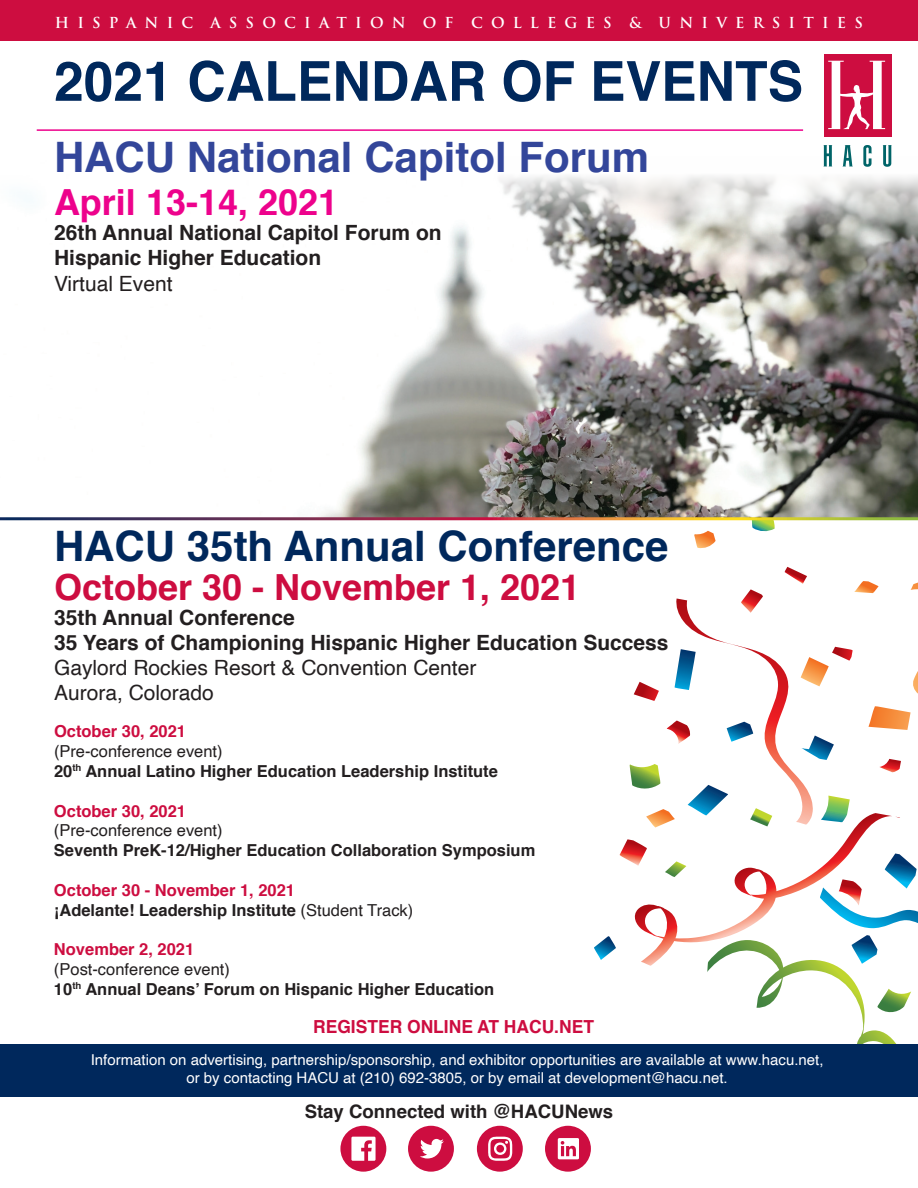
<style>
.page{position:relative;width:918px;height:1188px;background:#fff}
.page>*{position:absolute;margin:0;border:0;box-sizing:border-box;transform-origin:0 0}
.t1{font:700 55.05px "Helvetica";color:#00285c}
.t2{font:700 42px "Helvetica";color:#33469a}
.t3{font:700 42px "Helvetica";color:#00285c}
.t4{font:700 36px "Helvetica";color:#cd0d40}
.t5{font:700 36px "Helvetica";color:#ed028c}
.t6{font:700 21px/25.2px "Helvetica";color:#231f20}
.t7{font:21px/25.2px "Helvetica";color:#231f20}
.t8{font:700 18.6px "Helvetica";color:#231f20}
.t9{font:700 18px "Helvetica";color:#cd0d40}
.t10{font:700 16.5px/19.8px "Helvetica";color:#231f20}
.t11{font:700 16.5px "Helvetica";color:#cd0d40}
.t12{font:16.5px "Helvetica";color:#231f20}
.t13{font:15px/18px "Helvetica";color:#fff;text-align:center}
.t14{font:700 14.7px "Trajan Pro";letter-spacing:.555em;color:#fff}
.s1{font-weight:400}
.s2{color:#cd0d40}
</style>
<div class="page">
<svg style="left:752px;top:520px;width:23px;height:12px"></svg>
<svg style="left:694px;top:531px;width:22px;height:18px"></svg>
<svg style="left:594px;top:567px;width:324px;height:477px"></svg>
<div style="left:0;top:1044px;width:918px;height:52px;background:#00285c"></div>
<div style="left:0;top:0;width:918px;height:40px;background:#cd0d40"></div>
<img style="left:319px;top:157px;width:599px;height:360px">
<hr style="left:37px;top:129px;width:766px;height:2px;background:#ed028c">
<div style="left:824px;top:54px;width:67px;height:82px;background:#cd0d40"></div>
<svg style="left:828px;top:61px;width:57px;height:68px"></svg>
<svg style="left:824px;top:145px;width:8px;height:21px"></svg>
<svg style="left:842px;top:145px;width:11px;height:21px"></svg>
<svg style="left:863px;top:145px;width:9px;height:22px"></svg>
<svg style="left:883px;top:145px;width:9px;height:22px"></svg>
<div style="left:340px;top:1126px;width:46px;height:46px;background:#cd0d40;border-radius:50%"></div>
<div style="left:408px;top:1126px;width:46px;height:46px;background:#cd0d40;border-radius:50%"></div>
<div style="left:477px;top:1126px;width:46px;height:46px;background:#cd0d40;border-radius:50%"></div>
<div style="left:545px;top:1126px;width:46px;height:46px;background:#cd0d40;border-radius:50%"></div>
<svg style="left:420px;top:1139px;width:24px;height:20px"></svg>
<svg style="left:351px;top:1137px;width:25px;height:24px"></svg>
<svg style="left:488px;top:1137px;width:24px;height:24px"></svg>
<svg style="left:558px;top:1138px;width:21px;height:21px"></svg>
<p class="t14" style="left:55px;top:14px;width:810px">HISPANIC ASSOCIATION OF COLLEGES &amp; UNIVERSITIES</p>
<h1 class="t1" style="left:54px;top:37px;width:751px">2021 CALENDAR OF EVENTS</h1>
<h2 class="t2" style="left:54px;top:123px;width:597px">HACU National Capitol Forum</h2>
<h3 class="t5" style="left:54px;top:173px;width:286px">April 13-14, 2021</h3>
<p class="t6" style="left:54px;top:221px;width:389px">26th Annual National Capitol Forum on<br>Hispanic Higher Education</p>
<p class="t7" style="left:54px;top:271px;width:120px">Virtual Event</p>
<h2 class="t3" style="left:54px;top:512px;width:616px">HACU 35th Annual Conference</h2>
<h3 class="t4" style="left:54px;top:558px;width:528px">October 30 - November 1, 2021</h3>
<p class="t6" style="left:54px;top:605px;width:616px">35th Annual Conference<br>35 Years of Championing Hispanic Higher Education Success</p>
<p class="t7" style="left:54px;top:656px;width:424px">Gaylord Rockies Resort &amp; Convention Center<br>Aurora, Colorado</p>
<p class="t11" style="left:54px;top:718px;width:134px">October 30, 2021</p>
<p class="t10" style="left:54px;top:742px;width:445px"><span class="s1">(Pre-conference event)<br></span>20<sup>th</sup> Annual Latino Higher Education Leadership Institute</p>
<p class="t11" style="left:54px;top:797px;width:134px">October 30, 2021</p>
<p class="t12" style="left:54px;top:818px;width:170px">(Pre-conference event)</p>
<p class="t10" style="left:54px;top:841px;width:483px">Seventh PreK-12/Higher Education Collaboration Symposium</p>
<p class="t10" style="left:54px;top:880px;width:361px"><span class="s2">October 30 - November 1, 2021<br></span>¡Adelante! Leadership Institute <span class="s1">(Student Track)</span></p>
<p class="t11" style="left:54px;top:936px;width:142px">November 2, 2021</p>
<p class="t10" style="left:54px;top:959px;width:442px"><span class="s1">(Post-conference event)<br></span>10<sup>th</sup> Annual Deans’ Forum on Hispanic Higher Education</p>
<p class="t9" style="left:313px;top:1012px;width:282px">REGISTER ONLINE AT HACU.NET</p>
<p class="t13" style="left:91px;top:1051px;width:734px">Information on advertising, partnership/sponsorship, and exhibitor opportunities are available at www.hacu.net, or by contacting HACU at (210) 692-3805, or by email at development@hacu.net.</p>
<p class="t8" style="left:305px;top:1096px;width:310px">Stay Connected with @HACUNews</p>
</div>
